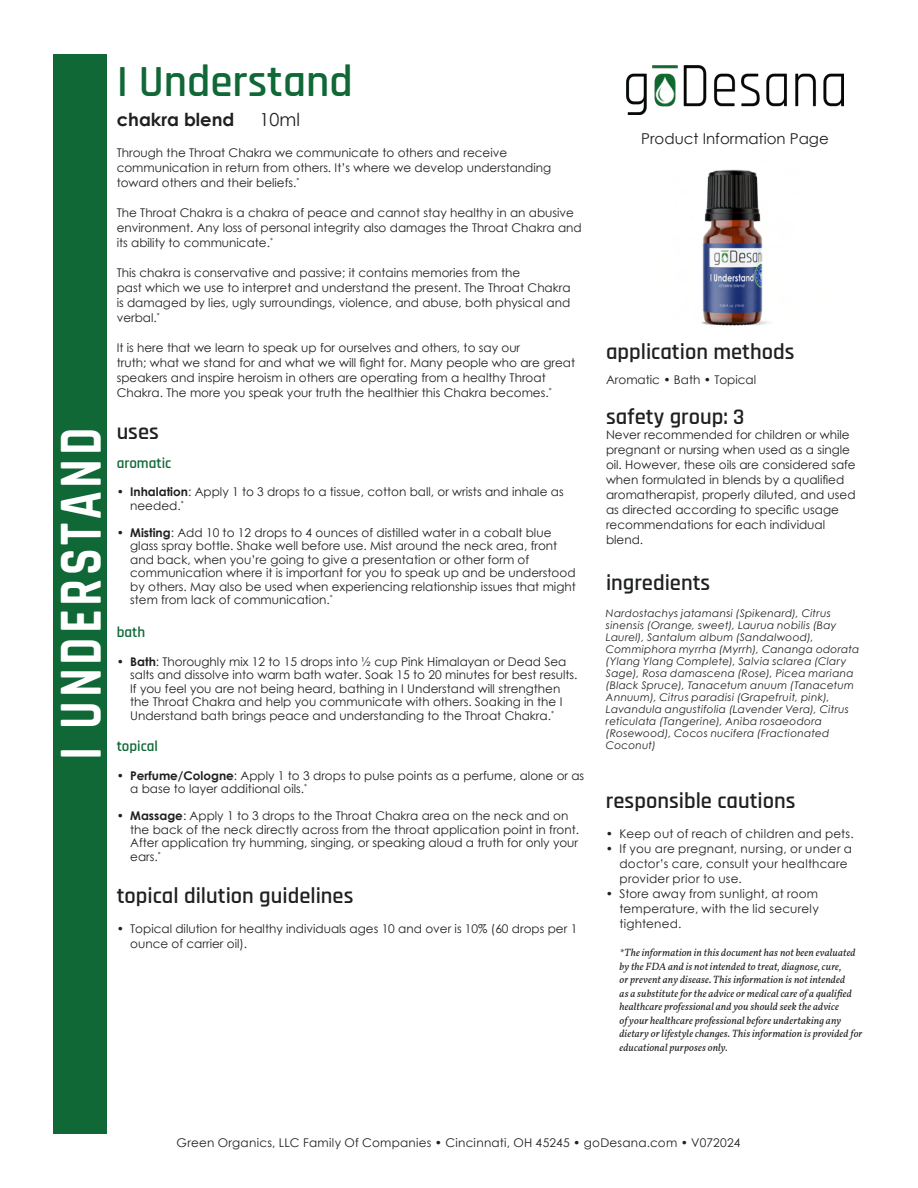
<style>
.page{position:relative;width:918px;height:1188px;background:#fff}
.page>*{position:absolute;margin:0;border:0;box-sizing:border-box;transform-origin:0 0}
.t1{font:700 61.8px "Rajdhani";letter-spacing:.075em;color:#fff;scale:.8 1}
.t2{font:600 45px "Rajdhani";color:#0f6835}
.t3{font:600 22.5px "Rajdhani";color:#1f2020}
.t4{font:700 18px "Century Gothic";color:#1f2020}
.t5{font:18px "Century Gothic";color:#1f2020}
.t6{font:15px "Century Gothic";color:#1f2020}
.t7{font:600 15px "Rajdhani";color:#0f6835}
.Paragraph_Style{font:12px/15px "Century Gothic";color:#1f2020}
.Paragraph_Style-2{font:12px/15px "Century Gothic";letter-spacing:.02em;color:#1f2020}
.Paragraph_Style-3{font:italic 10.5px/12px "Century Gothic";letter-spacing:.025em;color:#1f2020}
.t8{font:italic 10.5px/13.5px "Vollkorn";letter-spacing:.01em;color:#1f2020}
.s1{font-weight:700}
</style>
<div class="page">
<div style="left:53px;top:54px;width:54px;height:1080px;background:#0f6835"></div>
<img style="left:627px;top:66px;width:216px;height:49px">
<img style="left:701px;top:169px;width:69px;height:157px">
<p class="t1" style="left:43px;top:760px;width:417px;rotate:-90deg">I UNDERSTAND</p>
<p class="t2" style="left:117px;top:55px;width:237px">I Understand</p>
<p class="t4" style="left:117px;top:106px;width:119px">chakra blend</p>
<p class="t5" style="left:260px;top:107px;width:42px">10ml</p>
<p class="Paragraph_Style" style="left:117px;top:145px;width:436px">Through the Throat Chakra we communicate to others and receive communication in return from others. It’s where we develop understanding toward others and their beliefs.<sup>*</sup></p>
<p class="Paragraph_Style" style="left:117px;top:205px;width:467px">The Throat Chakra is a chakra of peace and cannot stay healthy in an abusive environment. Any loss of personal integrity also damages the Throat Chakra and its ability to communicate.<sup>*</sup></p>
<p class="Paragraph_Style" style="left:117px;top:265px;width:405px">This chakra is conservative and passive; it contains memories from the</p>
<p class="Paragraph_Style" style="left:117px;top:280px;width:455px;text-align:justify">past which we use to interpret and understand the present. The Throat Chakra is damaged by lies, ugly surroundings, violence, and abuse, both physical and verbal.<sup>*</sup></p>
<p class="Paragraph_Style" style="left:117px;top:340px;width:405px">It is here that we learn to speak up for ourselves and others, to say our</p>
<p class="Paragraph_Style" style="left:117px;top:355px;width:460px">truth; what we stand for and what we will fight for. Many people who are great speakers and inspire heroism in others are operating from a healthy Throat<br>Chakra. The more you speak your truth the healthier this Chakra becomes.<sup>*</sup></p>
<p class="t3" style="left:117px;top:419px;width:44px">uses</p>
<p class="t7" style="left:117px;top:454px;width:56px">aromatic</p>
<p class="Paragraph_Style" style="left:130px;top:485px;width:435px;line-height:13.5px;text-indent:-14px"><span class="s1">• Inhalation</span>: Apply 1 to 3 drops to a tissue, cotton ball, or wrists and inhale as needed.<sup>*</sup></p>
<p class="Paragraph_Style" style="left:130px;top:526px;width:447px;line-height:13.5px;text-indent:-14px"><span class="s1">• Misting</span>: Add 10 to 12 drops to 4 ounces of distilled water in a cobalt blue glass spray bottle. Shake well before use. Mist around the neck area, front and back, when you’re going to give a presentation or other form of communication where it is important for you to speak up and be understood by others. May also be used when experiencing relationship issues that might stem from lack of communication.<sup>*</sup></p>
<p class="t7" style="left:117px;top:624px;width:30px">bath</p>
<p class="Paragraph_Style" style="left:130px;top:655px;width:449px;line-height:13.5px;text-indent:-14px"><span class="s1">• Bath</span>: Thoroughly mix 12 to 15 drops into ½ cup Pink Himalayan or Dead Sea salts and dissolve into warm bath water. Soak 15 to 20 minutes for best results.<br>If you feel you are not being heard, bathing in I Understand will strengthen the Throat Chakra and help you communicate with others. Soaking in the I Understand bath brings peace and understanding to the Throat Chakra.<sup>*</sup></p>
<p class="t7" style="left:117px;top:738px;width:43px">topical</p>
<p class="Paragraph_Style" style="left:130px;top:769px;width:456px;line-height:13.5px;text-indent:-14px"><span class="s1">• Perfume/Cologne</span>: Apply 1 to 3 drops to pulse points as a perfume, alone or as a base to layer additional oils.<sup>*</sup></p>
<p class="Paragraph_Style" style="left:130px;top:809px;width:451px;line-height:13.5px;text-indent:-14px"><span class="s1">• Massage</span>: Apply 1 to 3 drops to the Throat Chakra area on the neck and on the back of the neck directly across from the throat application point in front.<br>After application try humming, singing, or speaking aloud a truth for only your ears.<sup>*</sup></p>
<p class="t3" style="left:117px;top:882px;width:238px">topical dilution guidelines</p>
<p class="Paragraph_Style" style="left:130px;top:921px;width:449px;text-indent:-14px">• Topical dilution for healthy individuals ages 10 and over is 10% (60 drops per 1 ounce of carrier oil).</p>
<p class="t6" style="left:641px;top:128px;width:189px">Product Information Page</p>
<p class="t3" style="left:606px;top:339px;width:190px">application methods</p>
<p class="Paragraph_Style" style="left:606px;top:372px;width:152px">Aromatic • Bath • Topical</p>
<p class="t3" style="left:606px;top:403px;width:140px">safety group: 3</p>
<p class="Paragraph_Style" style="left:606px;top:427px;width:251px">Never recommended for children or while pregnant or nursing when used as a single oil. However, these oils are considered safe when formulated in blends by a qualified aromatherapist, properly diluted, and used as directed according to specific usage recommendations for each individual blend.</p>
<p class="t3" style="left:606px;top:570px;width:106px">ingredients</p>
<p class="Paragraph_Style-3" style="left:606px;top:607px;width:255px">Nardostachys jatamansi (Spikenard), Citrus sinensis (Orange, sweet), Laurua nobilis (Bay Laurel), Santalum album (Sandalwood), Commiphora myrrha (Myrrh), Cananga odorata (Ylang Ylang Complete), Salvia sclarea (Clary Sage), Rosa damascena (Rose), Picea mariana (Black Spruce), Tanacetum anuum (Tanacetum Annuum), Citrus paradisi (Grapefruit, pink), Lavandula angustifolia (Lavender Vera), Citrus reticulata (Tangerine), Aniba rosaeodora (Rosewood), Cocos nucifera (Fractionated Coconut)</p>
<p class="t3" style="left:606px;top:787px;width:191px">responsible cautions</p>
<p class="Paragraph_Style-2" style="left:606px;top:826px;width:249px">• Keep out of reach of children and pets.</p>
<p class="Paragraph_Style-2" style="left:619px;top:841px;width:234px;text-indent:-14px">• If you are pregnant, nursing, or under a doctor’s care, consult your healthcare provider prior to use.</p>
<p class="Paragraph_Style" style="left:619px;top:886px;width:201px;text-align:justify;text-indent:-14px">• Store away from sunlight, at room temperature, with the lid securely tightened.</p>
<p class="t8" style="left:620px;top:945px;width:245px">*The information in this document has not been evaluated by the FDA and is not intended to treat, diagnose, cure,<br>or prevent any disease. This information is not intended<br>as a substitute for the advice or medical care of a qualified healthcare professional and you should seek the advice<br>of your healthcare professional before undertaking any dietary or lifestyle changes. This information is provided for educational purposes only.</p>
<p class="Paragraph_Style-2" style="left:176px;top:1135px;width:566px">Green Organics, LLC Family Of Companies • Cincinnati, OH 45245 • goDesana.com • V072024</p>
</div>
